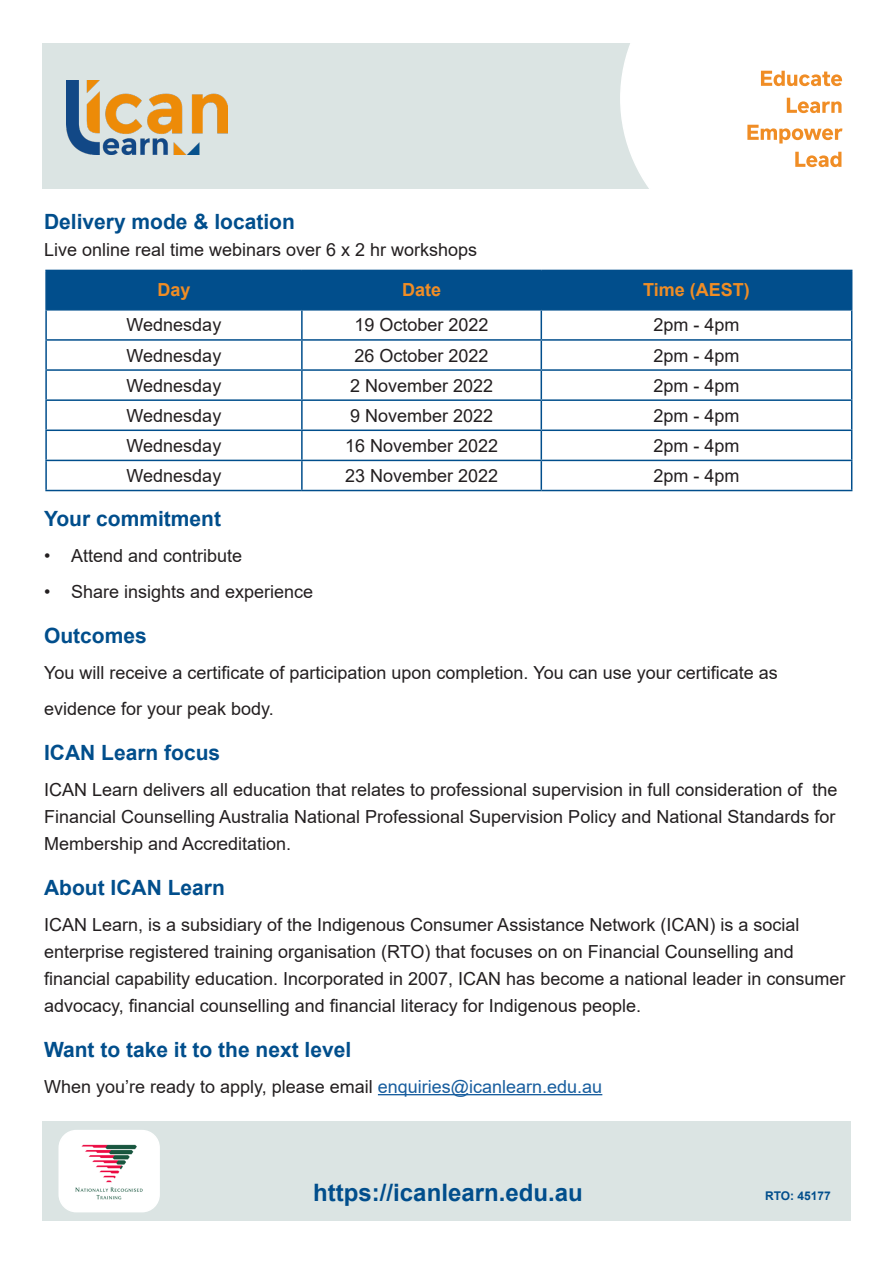
<style>
.page{position:relative;width:893px;height:1263px;background:#fff}
.page>*{position:absolute;margin:0;border:0;box-sizing:border-box;transform-origin:0 0}
.t1{font:700 24px "Arial";color:#014e8c}
.t2{font:700 21px "Arial";color:#014e8c}
.t3{font:18px/27px "Arial";color:#231f20}
.t4{font:700 18px "Arial";color:#f08d25}
.t5{font:700 12px "Arial";color:#014e8c}
.s1{color:#175d9e}
</style>
<div class="page">
<div style="left:43px;top:1120px;width:808px;height:100px;background:#dbe4e3"></div>
<div style="left:59px;top:1130px;width:100px;height:82px;background:#fff;border-radius:17px"></div>
<div style="left:58px;top:1130px;width:102px;height:82px;border:2px solid #fff;border-radius:17px"></div>
<img style="left:75px;top:1144px;width:68px;height:56px">
<div style="left:43px;top:43px;width:850px;height:146px;background:#dbe4e3"></div>
<div style="left:620px;top:43px;width:273px;height:146px;background:#fff"></div>
<img style="left:66px;top:80px;width:162px;height:75px">
<svg style="left:795px;top:152px;width:46px;height:15px"></svg>
<svg style="left:747px;top:125px;width:95px;height:18px"></svg>
<svg style="left:787px;top:98px;width:54px;height:15px"></svg>
<svg style="left:761px;top:71px;width:81px;height:15px"></svg>
<hr style="left:378px;top:1094px;width:224px;height:1px;background:#175d9e">
<hr style="left:45px;top:431px;width:2px;height:29px;background:#014e8c">
<hr style="left:45px;top:270px;width:257px;height:1px;background:#014e8c">
<hr style="left:45px;top:271px;width:2px;height:38px;background:#014e8c">
<hr style="left:45px;top:309px;width:257px;height:2px;background:#014e8c">
<hr style="left:45px;top:311px;width:2px;height:28px;background:#014e8c">
<hr style="left:45px;top:339px;width:257px;height:2px;background:#014e8c">
<hr style="left:45px;top:341px;width:2px;height:28px;background:#014e8c">
<hr style="left:45px;top:369px;width:257px;height:2px;background:#014e8c">
<hr style="left:45px;top:371px;width:2px;height:28px;background:#014e8c">
<hr style="left:45px;top:399px;width:257px;height:2px;background:#014e8c">
<hr style="left:45px;top:401px;width:2px;height:28px;background:#014e8c">
<hr style="left:45px;top:429px;width:257px;height:2px;background:#014e8c">
<hr style="left:45px;top:460px;width:257px;height:1px;background:#014e8c">
<hr style="left:45px;top:461px;width:2px;height:29px;background:#014e8c">
<hr style="left:45px;top:490px;width:257px;height:1px;background:#014e8c">
<hr style="left:302px;top:490px;width:239px;height:1px;background:#014e8c">
<svg style="left:46px;top:270px;width:806px;height:220px"></svg>
<hr style="left:541px;top:490px;width:311px;height:1px;background:#014e8c">
<p class="t2" style="left:44px;top:206px;width:252px">Delivery mode &amp; location</p>
<p class="t3" style="left:44px;top:236px;width:435px">Live online real time webinars over 6 x 2 hr workshops</p>
<p class="t4" style="left:157px;top:277px;width:35px">Day</p>
<p class="t4" style="left:402px;top:277px;width:41px">Date</p>
<p class="t4" style="left:643px;top:277px;width:108px">Time (AEST)</p>
<p class="t3" style="left:127px;top:311px;width:96px">Wednesday</p>
<p class="t3" style="left:355px;top:311px;width:136px">19 October 2022</p>
<p class="t3" style="left:653px;top:311px;width:88px">2pm - 4pm</p>
<p class="t3" style="left:127px;top:342px;width:96px">Wednesday</p>
<p class="t3" style="left:355px;top:342px;width:136px">26 October 2022</p>
<p class="t3" style="left:653px;top:342px;width:88px">2pm - 4pm</p>
<p class="t3" style="left:127px;top:372px;width:96px">Wednesday</p>
<p class="t3" style="left:350px;top:372px;width:145px">2 November 2022</p>
<p class="t3" style="left:653px;top:372px;width:88px">2pm - 4pm</p>
<p class="t3" style="left:127px;top:402px;width:96px">Wednesday</p>
<p class="t3" style="left:350px;top:402px;width:145px">9 November 2022</p>
<p class="t3" style="left:653px;top:402px;width:88px">2pm - 4pm</p>
<p class="t3" style="left:127px;top:432px;width:96px">Wednesday</p>
<p class="t3" style="left:345px;top:432px;width:155px">16 November 2022</p>
<p class="t3" style="left:653px;top:432px;width:88px">2pm - 4pm</p>
<p class="t3" style="left:127px;top:462px;width:96px">Wednesday</p>
<p class="t3" style="left:345px;top:462px;width:155px">23 November 2022</p>
<p class="t3" style="left:653px;top:462px;width:88px">2pm - 4pm</p>
<p class="t2" style="left:44px;top:503px;width:178px">Your commitment</p>
<p class="t3" style="left:44px;top:542px;width:200px">• Attend and contribute</p>
<p class="t3" style="left:44px;top:578px;width:271px">• Share insights and experience</p>
<p class="t2" style="left:44px;top:620px;width:104px">Outcomes</p>
<p class="t3" style="left:44px;top:654px;width:735px;line-height:36px">You will receive a certificate of participation upon completion. You can use your certificate as evidence for your peak body.</p>
<p class="t2" style="left:44px;top:737px;width:178px">ICAN Learn focus</p>
<p class="t3" style="left:44px;top:776px;width:795px;text-align:justify">ICAN Learn delivers all education that relates to professional supervision in full consideration of the Financial Counselling Australia National Professional Supervision Policy and National Standards for Membership and Accreditation.</p>
<p class="t2" style="left:44px;top:872px;width:182px">About ICAN Learn</p>
<p class="t3" style="left:44px;top:911px;width:803px">ICAN Learn, is a subsidiary of the Indigenous Consumer Assistance Network (ICAN) is a social enterprise registered training organisation (RTO) that focuses on on Financial Counselling and financial capability education. Incorporated in 2007, ICAN has become a national leader in consumer advocacy, financial counselling and financial literacy for Indigenous people.</p>
<p class="t2" style="left:44px;top:1034px;width:309px">Want to take it to the next level</p>
<p class="t3" style="left:44px;top:1073px;width:560px">When you’re ready to apply, please email <span class="s1">enquiries@icanlearn.edu.au</span></p>
<p class="t1" style="left:313px;top:1175px;width:271px">https://icanlearn.edu.au</p>
<p class="t5" style="left:765px;top:1187px;width:67px">RTO: 45177</p>
</div>
